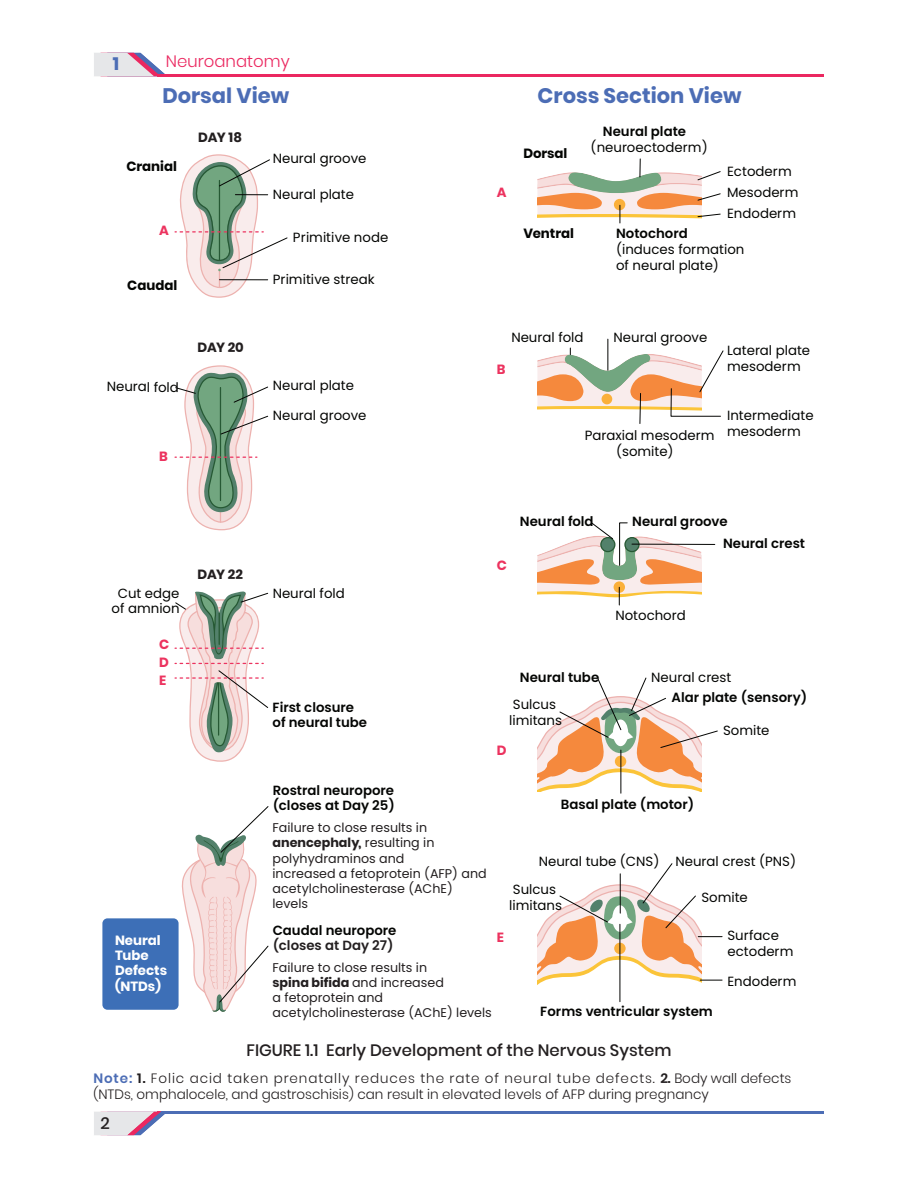
<style>
.page{position:relative;width:918px;height:1188px;background:#fff}
.page>*{position:absolute;margin:0;border:0;box-sizing:border-box;transform-origin:0 0}
.t1{font:700 21px "Poppins";color:#4c6db5}
.t2{font:700 18px "Poppins";color:#4c6db5}
.t3{font:500 16.5px "Poppins";color:#231f20}
.t4{font:300 16.5px "Poppins";color:#eb2860}
.Subtitle{font:300 13.5px/16.5px "Poppins";color:#231f20}
.t5{font:13.35px/16px "Poppins";color:#040503}
.t6{font:600 13.35px/15.3px "Poppins";color:#040503}
.t7{font:700 13.35px "Poppins";color:#040503}
.t8{font:700 13.35px/15.3px "Poppins";color:#fff}
.t9{font:700 13.35px "Poppins";letter-spacing:-.015em;color:#231f20}
.t10{font:700 13.35px/18.1px "Poppins";color:#ec335f;text-align:justify}
.t11{font:12.75px/15.3px "Poppins";color:#231f20}
.s1{font-weight:600}
.s2{font-weight:700}
.s3{color:#231f20}
.s4{font-weight:600;color:#4c6db5}
</style>
<div class="page">
<svg style="left:94px;top:53px;width:71px;height:23px"></svg>
<hr style="left:157px;top:74px;width:667px;height:2px;background:#eb2860">
<svg style="left:94px;top:1112px;width:71px;height:23px"></svg>
<hr style="left:161px;top:1112px;width:663px;height:2px;background:#4c6db5">
<svg style="left:175px;top:365px;width:94px;height:165px"></svg>
<svg style="left:175px;top:591px;width:94px;height:171px"></svg>
<svg style="left:181px;top:806px;width:88px;height:206px"></svg>
<div style="left:102px;top:918px;width:77px;height:92px;background:#3d6fb7;border-radius:5px"></div>
<hr style="left:621px;top:750px;width:1px;height:43px;background:#040503">
<svg style="left:537px;top:159px;width:184px;height:64px"></svg>
<hr style="left:608px;top:339px;width:1px;height:31px;background:#040503">
<svg style="left:537px;top:348px;width:187px;height:76px"></svg>
<svg style="left:537px;top:522px;width:164px;height:83px"></svg>
<hr style="left:632px;top:544px;width:83px;height:1px;background:#040503">
<svg style="left:537px;top:677px;width:181px;height:114px"></svg>
<svg style="left:537px;top:863px;width:185px;height:124px"></svg>
<hr style="left:620px;top:924px;width:1px;height:78px;background:#040503">
<svg style="left:175px;top:154px;width:113px;height:144px"></svg>
<h2 class="t2" style="left:113px;top:54px;width:8px">1</h2>
<p class="t4" style="left:166px;top:52px;width:125px">Neuroanatomy</p>
<p class="t1" style="left:162px;top:84px;width:128px">Dorsal View</p>
<p class="t1" style="left:538px;top:84px;width:205px">Cross Section View</p>
<p class="t7" style="left:126px;top:158px;width:52px">Cranial</p>
<p class="t10" style="left:159px;top:222px;width:11px">A</p>
<p class="t7" style="left:127px;top:278px;width:52px">Caudal</p>
<p class="t9" style="left:198px;top:129px;width:45px">DAY 18</p>
<p class="t5" style="left:273px;top:150px;width:95px">Neural groove</p>
<p class="t5" style="left:273px;top:186px;width:83px">Neural plate</p>
<p class="t5" style="left:293px;top:229px;width:97px">Primitive node</p>
<p class="t5" style="left:273px;top:271px;width:104px">Primitive streak</p>
<p class="t10" style="left:497px;top:183px;width:11px">A</p>
<p class="t7" style="left:523px;top:145px;width:46px">Dorsal</p>
<p class="t7" style="left:523px;top:225px;width:52px">Ventral</p>
<p class="t5" style="left:591px;top:123px;width:119px;text-indent:12px"><span class="s1">Neural plate </span>(neuroectoderm)</p>
<p class="t5" style="left:727px;top:164px;width:66px">Ectoderm</p>
<p class="t5" style="left:727px;top:182px;width:73px;line-height:21px">Mesoderm<br>Endoderm</p>
<p class="t5" style="left:616px;top:225px;width:130px"><span class="s1">Notochord </span>(induces formation of neural plate)</p>
<p class="t5" style="left:107px;top:379px;width:74px">Neural fold</p>
<p class="t9" style="left:197px;top:339px;width:48px">DAY 20</p>
<p class="t10" style="left:159px;top:447px;width:10px">B</p>
<p class="t5" style="left:273px;top:377px;width:83px">Neural plate</p>
<p class="t5" style="left:273px;top:407px;width:95px">Neural groove</p>
<p class="t5" style="left:511px;top:329px;width:74px">Neural fold</p>
<p class="t5" style="left:614px;top:329px;width:95px">Neural groove</p>
<p class="t5" style="left:727px;top:342px;width:85px">Lateral plate mesoderm</p>
<p class="t5" style="left:585px;top:405px;width:230px;line-height:20.2px;text-indent:142px">Intermediate<br>Paraxial mesoderm mesoderm</p>
<p class="t5" style="left:616px;top:444px;width:59px">(somite)</p>
<p class="t10" style="left:497px;top:361px;width:10px">B</p>
<p class="t5" style="left:112px;top:585px;width:70px;line-height:15.3px;text-align:center">Cut edge of amnion</p>
<p class="t10" style="left:159px;top:635px;width:12px">C D E</p>
<p class="t8" style="left:115px;top:933px;width:54px">Neural<br>Tube<br>Defects (NTDs)</p>
<p class="t9" style="left:198px;top:566px;width:47px">DAY 22</p>
<p class="t5" style="left:273px;top:585px;width:74px">Neural fold</p>
<p class="t6" style="left:273px;top:700px;width:96px">First closure of neural tube</p>
<p class="t6" style="left:273px;top:783px;width:124px">Rostral neuropore (closes at Day 25)</p>
<p class="t10" style="left:497px;top:557px;width:12px">C</p>
<p class="t6" style="left:520px;top:514px;width:75px">Neural fold</p>
<p class="t6" style="left:723px;top:511px;width:84px;line-height:21.6px;text-indent:-91px">Neural groove<br>Neural crest</p>
<p class="t5" style="left:615px;top:607px;width:72px">Notochord</p>
<p class="t6" style="left:520px;top:669px;width:81px">Neural tube</p>
<p class="t5" style="left:651px;top:669px;width:82px">Neural crest</p>
<p class="t5" style="left:509px;top:697px;width:54px">Sulcus limitans</p>
<p class="t10" style="left:497px;top:741px;width:11px">D</p>
<p class="t6" style="left:672px;top:690px;width:137px">Alar plate (sensory)</p>
<p class="t5" style="left:723px;top:722px;width:48px">Somite</p>
<p class="t6" style="left:561px;top:797px;width:135px">Basal plate (motor)</p>
<p class="t11" style="left:273px;top:820px;width:216px">Failure to close results in <span class="s2">anencephaly,</span> resulting in polyhydraminos and<br>increased a fetoprotein (AFP) and acetylcholinesterase (AChE) levels</p>
<p class="t6" style="left:273px;top:922px;width:125px">Caudal neuropore <span class="s3">(closes at Day 27)</span></p>
<p class="t11" style="left:273px;top:960px;width:221px">Failure to close results in<br><span class="s2">spina bifida</span> and increased<br>a fetoprotein and acetylcholinesterase (AChE) levels</p>
<p class="t5" style="left:513px;top:848px;width:148px;line-height:27.6px;text-indent:26px">Neural tube (CNS)<br>Sulcus</p>
<p class="t5" style="left:509px;top:897px;width:54px">limitans</p>
<p class="t5" style="left:676px;top:854px;width:122px">Neural crest (PNS)</p>
<p class="t5" style="left:701px;top:889px;width:48px">Somite</p>
<p class="t5" style="left:727px;top:927px;width:68px">Surface ectoderm</p>
<p class="t5" style="left:727px;top:973px;width:71px">Endoderm</p>
<p class="t10" style="left:497px;top:928px;width:9px">E</p>
<p class="t6" style="left:540px;top:1004px;width:174px">Forms ventricular system</p>
<p class="t3" style="left:246px;top:1041px;width:427px">FIGURE 1.1 Early Development of the Nervous System</p>
<p class="Subtitle" style="left:93px;top:1070px;width:700px"><span class="s4">Note:</span> <span class="s1">1.</span> Folic acid taken prenatally reduces the rate of neural tube defects. <span class="s1">2.</span> Body wall defects (NTDs, omphalocele, and gastroschisis) can result in elevated levels of AFP during pregnancy</p>
<p class="t3" style="left:100px;top:1113px;width:11px">2</p>
</div>
